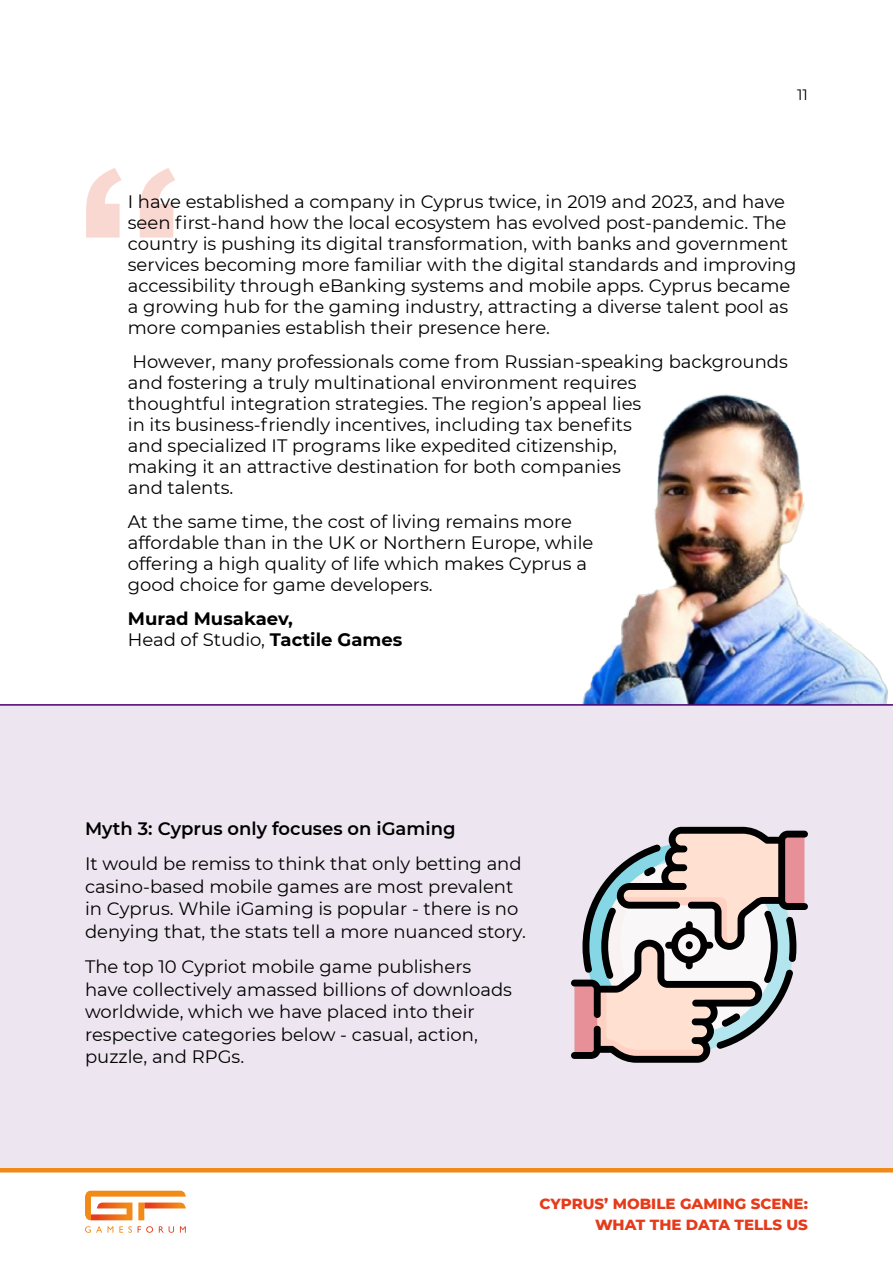
<style>
.page{position:relative;width:893px;height:1263px;background:#fff}
.page>*{position:absolute;margin:0;border:0;box-sizing:border-box;transform-origin:0 0}
.t1{font:500 254.4px "Alright Sans";color:#e63b1a}
.t2{font:18px/21px "Montserrat";color:#000}
.t3{font:700 18px/21px "Montserrat";color:#000}
.t4{font:600 18px "Montserrat";color:#000}
.t5{font:800 15px/21px "Montserrat";color:#e63b1a;text-align:right}
.t6{font:15px "Montserrat";color:#000}
.s1{font-weight:400}
</style>
<div class="page">
<div style="left:0;top:704px;width:893px;height:466px;background:#ede6f0"></div>
<img style="left:582px;top:394px;width:306px;height:310px">
<svg style="left:0;top:1168px;width:893px;height:65px"></svg>
<svg style="left:85px;top:1226px;width:17px;height:7px"></svg>
<svg style="left:108px;top:1226px;width:5px;height:7px"></svg>
<svg style="left:119px;top:1226px;width:13px;height:7px"></svg>
<svg style="left:138px;top:1226px;width:15px;height:7px"></svg>
<svg style="left:159px;top:1226px;width:15px;height:7px"></svg>
<svg style="left:180px;top:1226px;width:6px;height:7px"></svg>
<svg style="left:85px;top:1191px;width:101px;height:29px"></svg>
<hr style="left:0;top:704px;width:893px;height:2px;background:#4b006e">
<svg style="left:571px;top:827px;width:237px;height:236px"></svg>
<div style="left:686px;top:941px;width:7px;height:8px;background:#000;border-radius:3px"></div>
<p class="t6" style="left:797px;top:84px;width:12px">11</p>
<h1 class="t1" style="left:73px;top:83px;width:114px">“</h1>
<p class="t2" style="left:128px;top:191px;width:670px">I have established a company in Cyprus twice, in 2019 and 2023, and have seen first-hand how the local ecosystem has evolved post-pandemic. The country is pushing its digital transformation, with banks and government services becoming more familiar with the digital standards and improving accessibility through eBanking systems and mobile apps. Cyprus became a growing hub for the gaming industry, attracting a diverse talent pool as more companies establish their presence here.</p>
<p class="t2" style="left:128px;top:350px;width:661px">However, many professionals come from Russian-speaking backgrounds and fostering a truly multinational environment requires<br>thoughtful integration strategies. The region’s appeal lies<br>in its business-friendly incentives, including tax benefits<br>and specialized IT programs like expedited citizenship,<br>making it an attractive destination for both companies<br>and talents.</p>
<p class="t2" style="left:128px;top:510px;width:467px">At the same time, the cost of living remains more affordable than in the UK or Northern Europe, while offering a high quality of life which makes Cyprus a good choice for game developers.</p>
<p class="t3" style="left:128px;top:607px;width:276px">Murad Musakaev,<br><span class="s1">Head of Studio,</span> Tactile Games</p>
<p class="t4" style="left:85px;top:816px;width:372px">Myth 3: Cyprus only focuses on iGaming</p>
<p class="t2" style="left:85px;top:852px;width:442px;line-height:22.5px">It would be remiss to think that only betting and casino-based mobile games are most prevalent in Cyprus. While iGaming is popular - there is no denying that, the stats tell a more nuanced story.</p>
<p class="t2" style="left:85px;top:955px;width:428px;line-height:22.5px">The top 10 Cypriot mobile game publishers have collectively amassed billions of downloads worldwide, which we have placed into their respective categories below - casual, action, puzzle, and RPGs.</p>
<p class="t5" style="left:539px;top:1192px;width:270px">CYPRUS’ MOBILE GAMING SCENE:<br>WHAT THE DATA TELLS US</p>
</div>
